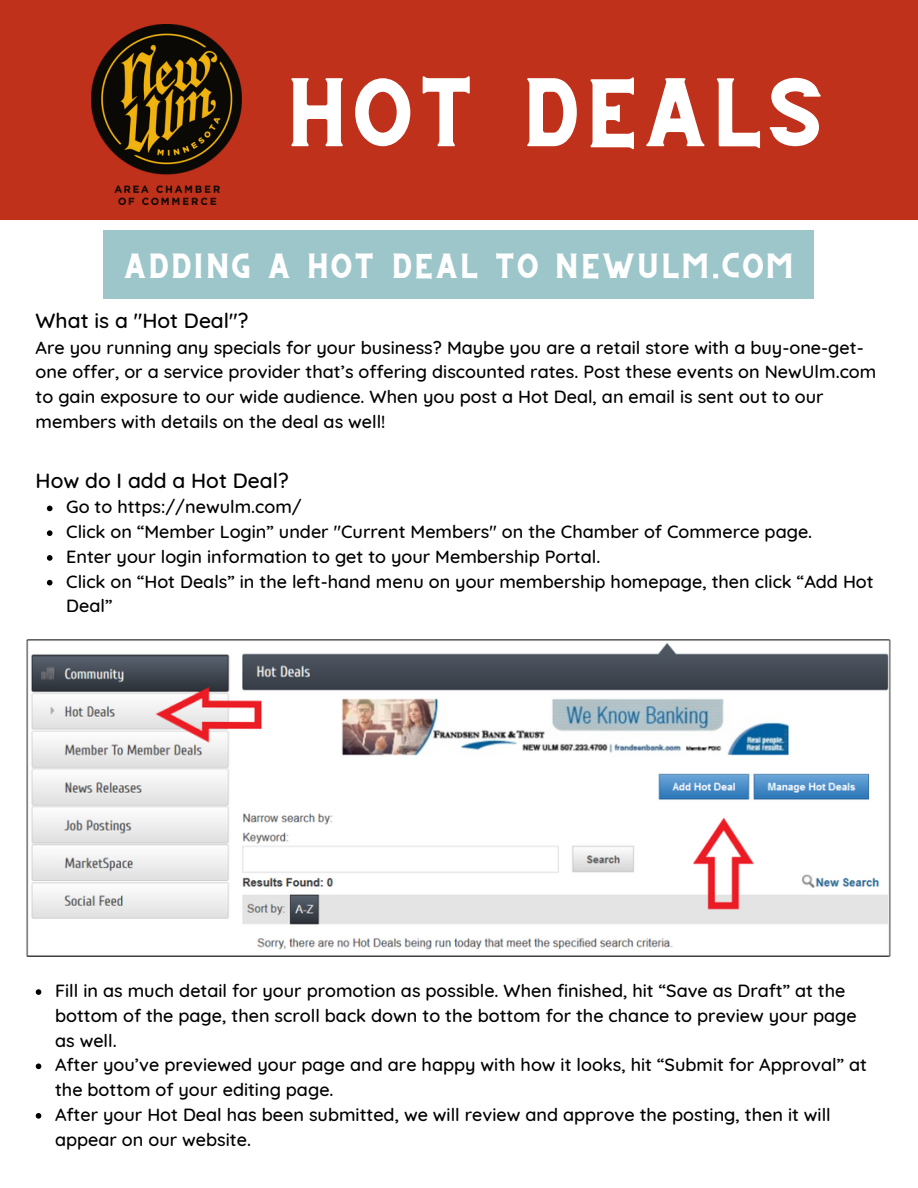
<style>
.page{position:relative;width:918px;height:1188px;background:#fff}
.page>*{position:absolute;margin:0;border:0;box-sizing:border-box;transform-origin:0 0}
.t1{font:68.4px "CS Gordon Vintage";color:#fff}
.t2{font:24.6px "CS Gordon Vintage";color:#fff}
.t3{font:500 21px "Quicksand";color:#000}
.t4{font:500 18px/24.8px "Quicksand";color:#000}
</style>
<div class="page">
<div style="left:0;top:0;width:918px;height:220px;background:#bf311a"></div>
<img style="left:92px;top:25px;width:149px;height:180px">
<img style="left:26px;top:640px;width:865px;height:316px">
<div style="left:104px;top:230px;width:710px;height:69px;background:#9cc6ca"></div>
<svg style="left:47px;top:506px;width:6px;height:5px"></svg>
<svg style="left:47px;top:530px;width:6px;height:6px"></svg>
<svg style="left:47px;top:555px;width:6px;height:6px"></svg>
<svg style="left:47px;top:580px;width:6px;height:5px"></svg>
<svg style="left:36px;top:989px;width:5px;height:6px"></svg>
<svg style="left:36px;top:1064px;width:5px;height:5px"></svg>
<svg style="left:36px;top:1113px;width:5px;height:6px"></svg>
<p class="t1" style="left:283px;top:83px;width:545px">HOT DEALS</p>
<p class="t2" style="left:123px;top:255px;width:673px">ADDING A HOT DEAL TO NEWULM.COM</p>
<p class="t3" style="left:36px;top:307px;width:214px">What is a "Hot Deal"?</p>
<p class="t4" style="left:36px;top:334px;width:842px">Are you running any specials for your business? Maybe you are a retail store with a buy-one-get&shy;one offer, or a service provider that’s offering discounted rates. Post these events on NewUlm.com to gain exposure to our wide audience. When you post a Hot Deal, an email is sent out to our members with details on the deal as well!</p>
<p class="t3" style="left:36px;top:467px;width:255px">How do I add a Hot Deal?</p>
<p class="t4" style="left:66px;top:494px;width:237px">Go to https://newulm.com/</p>
<p class="t4" style="left:66px;top:519px;width:748px">Click on “Member Login” under "Current Members" on the Chamber of Commerce page.</p>
<p class="t4" style="left:66px;top:544px;width:536px">Enter your login information to get to your Membership Portal.</p>
<p class="t4" style="left:66px;top:569px;width:809px">Click on “Hot Deals” in the left-hand menu on your membership homepage, then click “Add Hot<br>Deal”</p>
<p class="t4" style="left:55px;top:978px;width:803px">Fill in as much detail for your promotion as possible. When finished, hit “Save as Draft” at the bottom of the page, then scroll back down to the bottom for the chance to preview your page as well.</p>
<p class="t4" style="left:55px;top:1052px;width:813px">After you’ve previewed your page and are happy with how it looks, hit “Submit for Approval” at the bottom of your editing page.</p>
<p class="t4" style="left:55px;top:1102px;width:777px">After your Hot Deal has been submitted, we will review and approve the posting, then it will appear on our website.</p>
</div>
